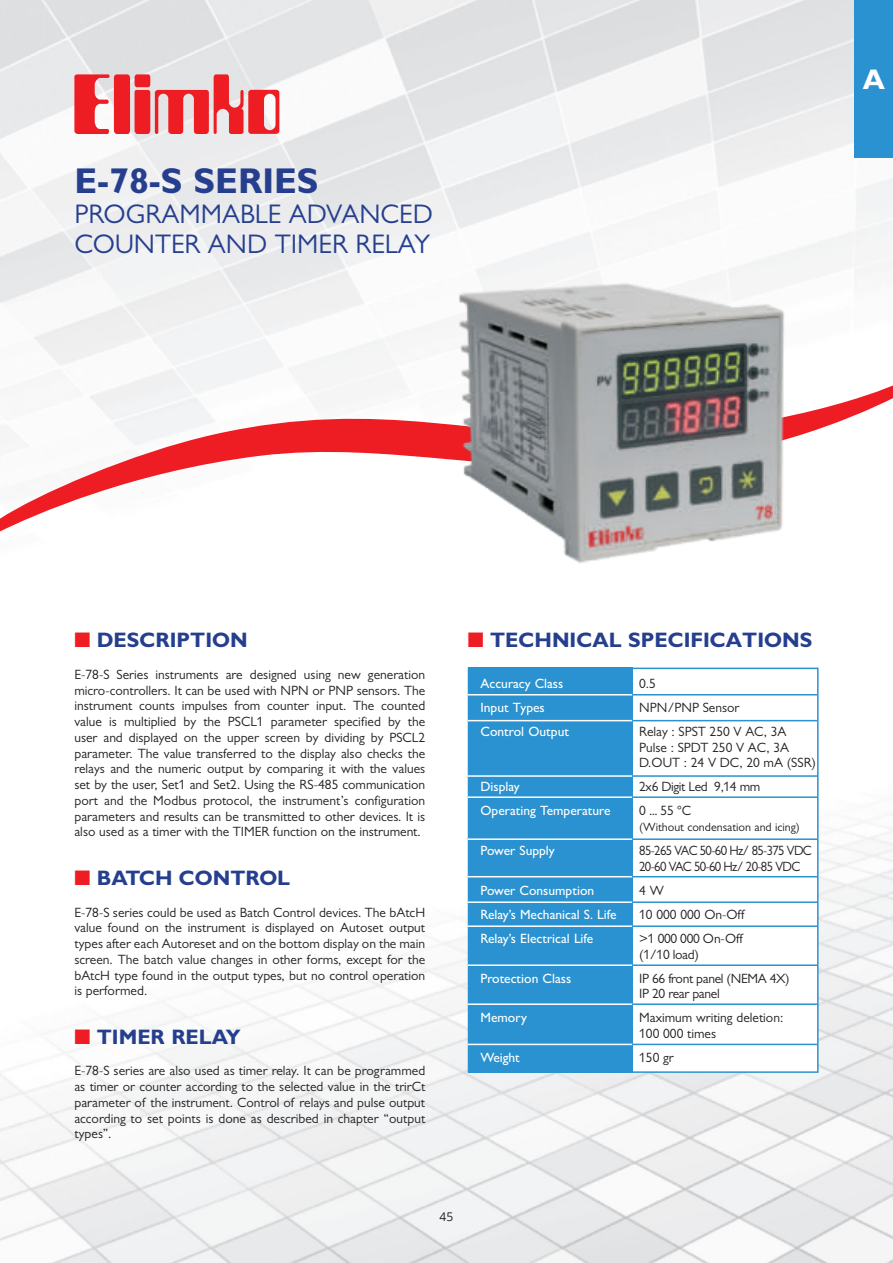
<style>
.page{position:relative;width:893px;height:1263px;background:#fff}
.page>*{position:absolute;margin:0;border:0;box-sizing:border-box;transform-origin:0 0}
.t1{font:700 36px "Gill Sans MT Pro";color:#253f8e}
.t2{font:700 28.5px "Gill Sans MT Pro";color:#fff}
.t3{font:27px/30px "Gill Sans MT Pro";color:#253f8e}
.t4{font:700 21px "Gill Sans MT Pro";color:#253f8e}
.t5{font:13.5px/15.8px "Gill Sans MT Pro";color:#231f20;text-align:justify}
.t6{font:500 13.5px "Gill Sans MT Pro";color:#fff}
.t7{font:13.5px/15.8px "Gill Sans MT Pro";letter-spacing:-.025em;color:#231f20}
.t8{font:13.5px/15.8px "Gill Sans MT Pro";letter-spacing:-.05em;color:#231f20;scale:.95 1}
.t9{font:12px "Gill Sans MT Pro";color:#231f20}
.t10{font:12px "Open Sans";color:#231f20}
</style>
<div class="page">
<img style="left:0;top:0;width:893px;height:1263px">
<svg style="left:74px;top:74px;width:205px;height:61px;background:#eb797d"></svg>
<div style="left:855px;top:0;width:38px;height:158px;background:#2a92d0"></div>
<div style="left:468px;top:668px;width:351px;height:405px;background:#fff;border:2px solid #2a92d0"></div>
<div style="left:468px;top:667px;width:164px;height:406px;background:#2a92d0"></div>
<hr style="left:468px;top:720px;width:164px;height:1px;background:#fff">
<hr style="left:632px;top:720px;width:185px;height:1px;background:#2a92d0">
<hr style="left:468px;top:775px;width:164px;height:2px;background:#fff">
<hr style="left:632px;top:775px;width:185px;height:2px;background:#2a92d0">
<hr style="left:468px;top:796px;width:164px;height:2px;background:#fff">
<hr style="left:632px;top:796px;width:185px;height:2px;background:#2a92d0">
<hr style="left:468px;top:838px;width:164px;height:2px;background:#fff">
<hr style="left:632px;top:838px;width:185px;height:2px;background:#2a92d0">
<hr style="left:468px;top:876px;width:164px;height:1px;background:#fff">
<hr style="left:632px;top:876px;width:185px;height:1px;background:#2a92d0">
<hr style="left:468px;top:901px;width:164px;height:2px;background:#fff">
<hr style="left:632px;top:901px;width:185px;height:2px;background:#2a92d0">
<hr style="left:468px;top:925px;width:164px;height:2px;background:#fff">
<hr style="left:632px;top:925px;width:185px;height:2px;background:#2a92d0">
<hr style="left:468px;top:964px;width:164px;height:2px;background:#fff">
<hr style="left:632px;top:964px;width:185px;height:2px;background:#2a92d0">
<hr style="left:468px;top:1003px;width:164px;height:2px;background:#fff">
<hr style="left:632px;top:1003px;width:185px;height:2px;background:#2a92d0">
<hr style="left:468px;top:1044px;width:164px;height:1px;background:#fff">
<hr style="left:632px;top:1044px;width:185px;height:1px;background:#2a92d0">
<hr style="left:468px;top:694px;width:164px;height:1px;background:#fff">
<hr style="left:632px;top:694px;width:185px;height:1px;background:#2a92d0">
<svg style="left:0;top:380px;width:893px;height:151px"></svg>
<img style="left:453px;top:271px;width:349px;height:296px">
<svg style="left:75px;top:633px;width:15px;height:14px"></svg>
<svg style="left:75px;top:870px;width:15px;height:15px"></svg>
<svg style="left:75px;top:1029px;width:15px;height:15px"></svg>
<svg style="left:468px;top:633px;width:15px;height:14px"></svg>
<h1 class="t1" style="left:74px;top:158px;width:246px">E-78-S SERIES</h1>
<h3 class="t3" style="left:74px;top:198px;width:360px">PROGRAMMABLE ADVANCED<br>COUNTER AND TIMER RELAY</h3>
<h2 class="t2" style="left:863px;top:61px;width:24px">A</h2>
<h3 class="t4" style="left:97px;top:627px;width:152px">DESCRIPTION</h3>
<p class="t5" style="left:74px;top:666px;width:352px">E-78-S Series instruments are designed using new generation micro-controllers. It can be used with NPN or PNP sensors. The instrument counts impulses from counter input. The counted value is multiplied by the PSCL1 parameter specified by the user and displayed on the upper screen by dividing by PSCL2 parameter. The value transferred to the display also checks the relays and the numeric output by comparing it with the values set by the user, Set1 and Set2. Using the RS-485 communication port and the Modbus protocol, the instrument’s configuration parameters and results can be transmitted to other devices. It is also used as a timer with the TIMER function on the instrument.</p>
<h3 class="t4" style="left:97px;top:865px;width:195px">BATCH CONTROL</h3>
<p class="t5" style="left:74px;top:904px;width:352px">E-78-S series could be used as Batch Control devices. The bAtcH value found on the instrument is displayed on Autoset output types after each Autoreset and on the bottom display on the main screen. The batch value changes in other forms, except for the bAtcH type found in the output types, but no control operation is performed.</p>
<h3 class="t4" style="left:97px;top:1024px;width:145px">TIMER RELAY</h3>
<p class="t5" style="left:74px;top:1063px;width:352px">E-78-S series are also used as timer relay. It can be programmed as timer or counter according to the selected value in the trirCt parameter of the instrument. Control of relays and pulse output according to set points is done as described in chapter “output types”.</p>
<h3 class="t4" style="left:490px;top:627px;width:324px">TECHNICAL SPECIFICATIONS</h3>
<p class="t6" style="left:480px;top:675px;width:84px">Accuracy Class</p>
<p class="t5" style="left:639px;top:675px;width:18px">0.5</p>
<p class="t6" style="left:480px;top:699px;width:66px">Input Types</p>
<p class="t5" style="left:639px;top:699px;width:102px">NPN/PNP Sensor</p>
<p class="t6" style="left:480px;top:723px;width:90px">Control Output</p>
<p class="t5" style="left:639px;top:723px;width:178px;text-align:left">Relay : SPST 250 V AC, 3A<br>Pulse : SPDT 250 V AC, 3A<br>D.OUT : 24 V DC, 20 mA (SSR)</p>
<p class="t6" style="left:480px;top:779px;width:41px">Display</p>
<p class="t7" style="left:639px;top:779px;width:123px">2x6 Digit Led 9,14 mm</p>
<p class="t6" style="left:480px;top:803px;width:132px">Operating Temperature</p>
<p class="t5" style="left:639px;top:803px;width:53px">0 ... 55 °C</p>
<p class="t9" style="left:639px;top:820px;width:162px">(Without condensation and icing)</p>
<p class="t6" style="left:480px;top:842px;width:76px">Power Supply</p>
<p class="t8" style="left:639px;top:842px;width:183px">85-265 VAC 50-60 Hz/ 85-375 VDC<br>20-60 VAC 50-60 Hz/ 20-85 VDC</p>
<p class="t6" style="left:480px;top:882px;width:115px">Power Consumption</p>
<p class="t5" style="left:639px;top:882px;width:26px">4 W</p>
<p class="t6" style="left:480px;top:906px;width:137px">Relay’s Mechanical S. Life</p>
<p class="t5" style="left:639px;top:906px;width:107px">10 000 000 On-Off</p>
<p class="t6" style="left:480px;top:930px;width:114px">Relay’s Electrical Life</p>
<p class="t7" style="left:639px;top:930px;width:105px">&gt;1 000 000 On-Off (1/10 load)</p>
<p class="t6" style="left:480px;top:970px;width:92px">Protection Class</p>
<p class="t7" style="left:639px;top:970px;width:152px">IP 66 front panel (NEMA 4X)<br>IP 20 rear panel</p>
<p class="t6" style="left:480px;top:1010px;width:48px">Memory</p>
<p class="t5" style="left:639px;top:1010px;width:146px">Maximum writing deletion:<br>100 000 times</p>
<p class="t6" style="left:480px;top:1049px;width:41px">Weight</p>
<p class="t5" style="left:639px;top:1049px;width:36px">150 gr</p>
<p class="t10" style="left:440px;top:1208px;width:15px">45</p>
</div>
